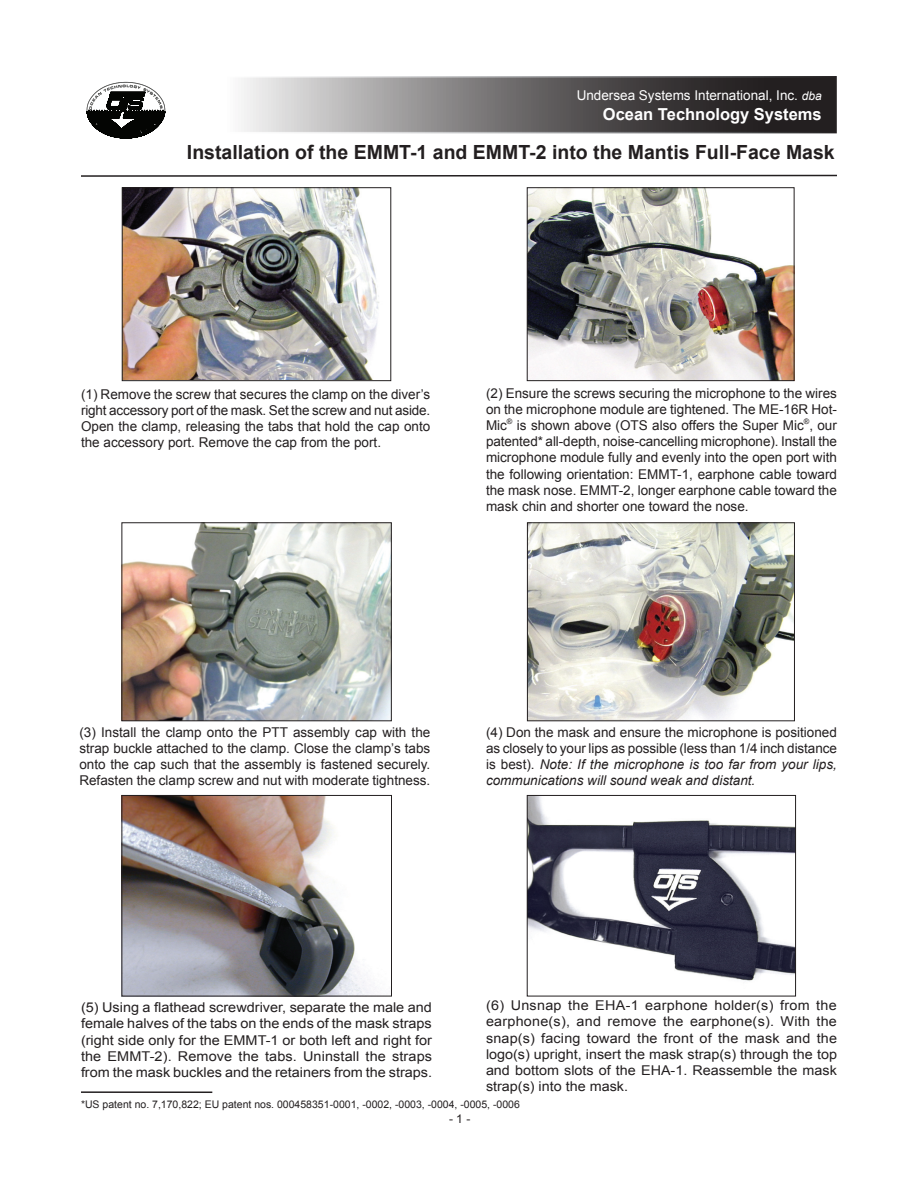
<style>
.page{position:relative;width:918px;height:1188px;background:#fff}
.page>*{position:absolute;margin:0;border:0;box-sizing:border-box;transform-origin:0 0}
.t1{font:700 19.5px "Arial";color:#231f20}
.t2{font:700 16.5px "Arial";color:#fff}
.t3{font:13.5px/16.2px "Arial";color:#231f20;text-align:justify}
.t4{font:13.5px/16.2px "Arial";color:#231f20;text-align:justify;scale:1.06 1}
.t5{font:13.5px/16.2px "Arial";color:#231f20;text-align:justify;scale:1.07 1}
.t6{font:13.5px "Arial";color:#fff}
.t7{font:12px "Arial";color:#231f20}
.t8{font:10.5px "Arial";color:#231f20}
.s1{font-style:italic;font-size:12px}
.s2{font-style:italic}
</style>
<div class="page">
<img style="left:529px;top:524px;width:264px;height:195px">
<div style="left:527px;top:522px;width:268px;height:199px;border:1px solid #231f20"></div>
<img style="left:124px;top:797px;width:247px;height:197px">
<div style="left:122px;top:795px;width:270px;height:201px;border:1px solid #231f20"></div>
<img style="left:529px;top:797px;width:265px;height:184px">
<div style="left:527px;top:795px;width:269px;height:201px;border:1px solid #231f20"></div>
<img style="left:124px;top:189px;width:255px;height:190px">
<div style="left:122px;top:187px;width:269px;height:194px;border:1px solid #231f20"></div>
<img style="left:124px;top:524px;width:266px;height:195px">
<div style="left:122px;top:522px;width:270px;height:199px;border:1px solid #231f20"></div>
<img style="left:529px;top:189px;width:264px;height:190px">
<div style="left:527px;top:187px;width:268px;height:194px;border:1px solid #231f20"></div>
<hr style="left:81px;top:1091px;width:131px;height:2px;background:#231f20">
<svg style="left:124px;top:79px;width:710px;height:51px;background:#807e7e"></svg>
<div style="left:92px;top:76px;width:745px;height:57px;border:2px solid #fff"></div>
<svg style="left:87px;top:82px;width:79px;height:57px"></svg>
<svg style="left:81px;top:174px;width:756px;height:3px"></svg>
<p class="t6" style="left:577px;top:86px;width:247px">Undersea Systems International, Inc. <span class="s1">dba</span></p>
<p class="t2" style="left:603px;top:103px;width:220px">Ocean Technology Systems</p>
<h1 class="t1" style="left:187px;top:139px;width:649px">Installation of the EMMT-1 and EMMT-2 into the Mantis Full-Face Mask</h1>
<p class="t3" style="left:81px;top:386px;width:351px">(1) Remove the screw that secures the clamp on the diver’s right accessory port of the mask. Set the screw and nut aside.<br>Open the clamp, releasing the tabs that hold the cap onto the accessory port. Remove the cap from the port.</p>
<p class="t3" style="left:486px;top:385px;width:353px">(2) Ensure the screws securing the microphone to the wires on the microphone module are tightened. The ME-16R Hot-Mic<sup>®</sup> is shown above (OTS also offers the Super Mic<sup>®</sup>, our patented* all-depth, noise-cancelling microphone). Install the microphone module fully and evenly into the open port with the following orientation: EMMT-1, earphone cable toward the mask nose. EMMT-2, longer earphone cable toward the mask chin and shorter one toward the nose.</p>
<p class="t3" style="left:79px;top:724px;width:353px">(3) Install the clamp onto the PTT assembly cap with the strap buckle attached to the clamp. Close the clamp’s tabs onto the cap such that the assembly is fastened securely.<br>Refasten the clamp screw and nut with moderate tightness.</p>
<p class="t3" style="left:486px;top:724px;width:352px">(4) Don the mask and ensure the microphone is positioned as closely to your lips as possible (less than 1/4 inch distance is best). <span class="s2">Note: If the microphone is too far from your lips, communications will sound weak and distant.</span></p>
<p class="t5" style="left:81px;top:1000px;width:330px">(5) Using a flathead screwdriver, separate the male and female halves of the tabs on the ends of the mask straps (right side only for the EMMT-1 or both left and right for the EMMT-2). Remove the tabs. Uninstall the straps from the mask buckles and the retainers from the straps.</p>
<p class="t4" style="left:486px;top:997px;width:333px">(6) Unsnap the EHA-1 earphone holder(s) from the earphone(s), and remove the earphone(s). With the snap(s) facing toward the front of the mask and the logo(s) upright, insert the mask strap(s) through the top and bottom slots of the EHA-1. Reassemble the mask strap(s) into the mask.</p>
<p class="t7" style="left:449px;top:1111px;width:23px">- 1 -</p>
<p class="t8" style="left:81px;top:1097px;width:440px">*US patent no. 7,170,822; EU patent nos. 000458351-0001, -0002, -0003, -0004, -0005, -0006</p>
</div>
